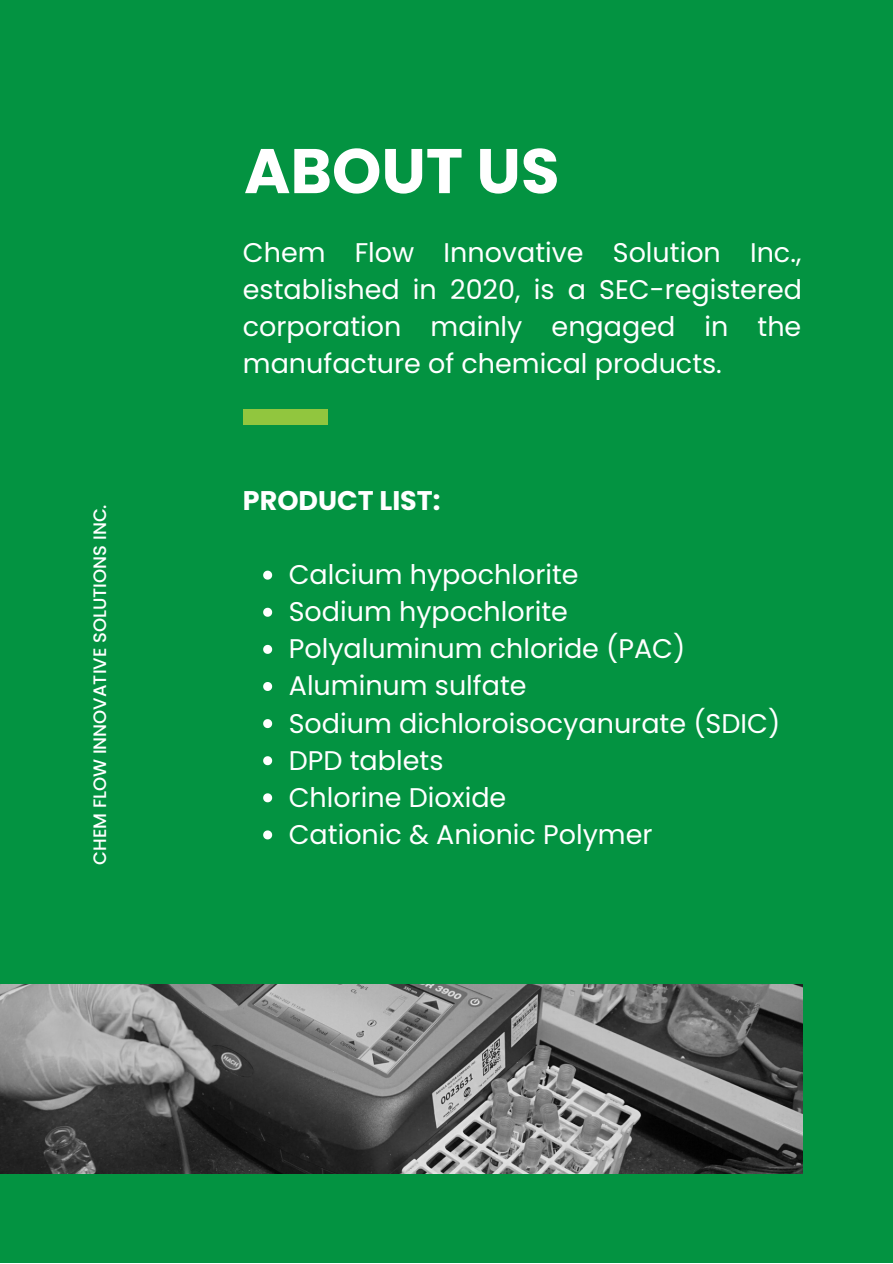
<style>
.page{position:relative;width:893px;height:1264px;background:#fff}
.page>*{position:absolute;margin:0;border:0;box-sizing:border-box;transform-origin:0 0}
.t1{font:700 63px "Poppins";color:#fff}
.t2{font:27px/37px "Poppins";color:#fff;text-align:justify}
.t3{font:700 27px "Poppins";color:#fff}
.t4{font:500 18px "Poppins";color:#fff}
</style>
<div class="page">
<div style="left:0;top:0;width:892px;height:1262px;background:#039341"></div>
<div style="left:243px;top:409px;width:84px;height:16px;background:#91c63e"></div>
<img style="left:0;top:984px;width:802px;height:189px">
<svg style="left:263px;top:570px;width:9px;height:9px"></svg>
<svg style="left:263px;top:607px;width:9px;height:9px"></svg>
<svg style="left:263px;top:645px;width:9px;height:9px"></svg>
<svg style="left:263px;top:682px;width:9px;height:9px"></svg>
<svg style="left:263px;top:719px;width:9px;height:9px"></svg>
<svg style="left:263px;top:756px;width:9px;height:9px"></svg>
<svg style="left:263px;top:793px;width:9px;height:9px"></svg>
<svg style="left:263px;top:830px;width:9px;height:9px"></svg>
<p class="t4" style="left:87px;top:865px;width:362px;rotate:-90deg">CHEM FLOW INNOVATIVE SOLUTIONS INC.</p>
<p class="t1" style="left:244px;top:127px;width:317px">ABOUT US</p>
<p class="t2" style="left:243px;top:234px;width:560px">Chem Flow Innovative Solution Inc., established in 2020, is a SEC-registered corporation mainly engaged in the manufacture of chemical products.</p>
<p class="t3" style="left:243px;top:481px;width:199px">PRODUCT LIST:</p>
<p class="t2" style="left:289px;top:556px;width:291px">Calcium hypochlorite</p>
<p class="t2" style="left:289px;top:593px;width:280px">Sodium hypochlorite</p>
<p class="t2" style="left:289px;top:630px;width:398px">Polyaluminum chloride (PAC)</p>
<p class="t2" style="left:289px;top:667px;width:239px">Aluminum sulfate</p>
<p class="t2" style="left:289px;top:704px;width:493px">Sodium dichloroisocyanurate (SDIC)</p>
<p class="t2" style="left:289px;top:741px;width:156px">DPD tablets</p>
<p class="t2" style="left:289px;top:778px;width:219px">Chlorine Dioxide</p>
<p class="t2" style="left:289px;top:816px;width:365px">Cationic &amp; Anionic Polymer</p>
</div>
